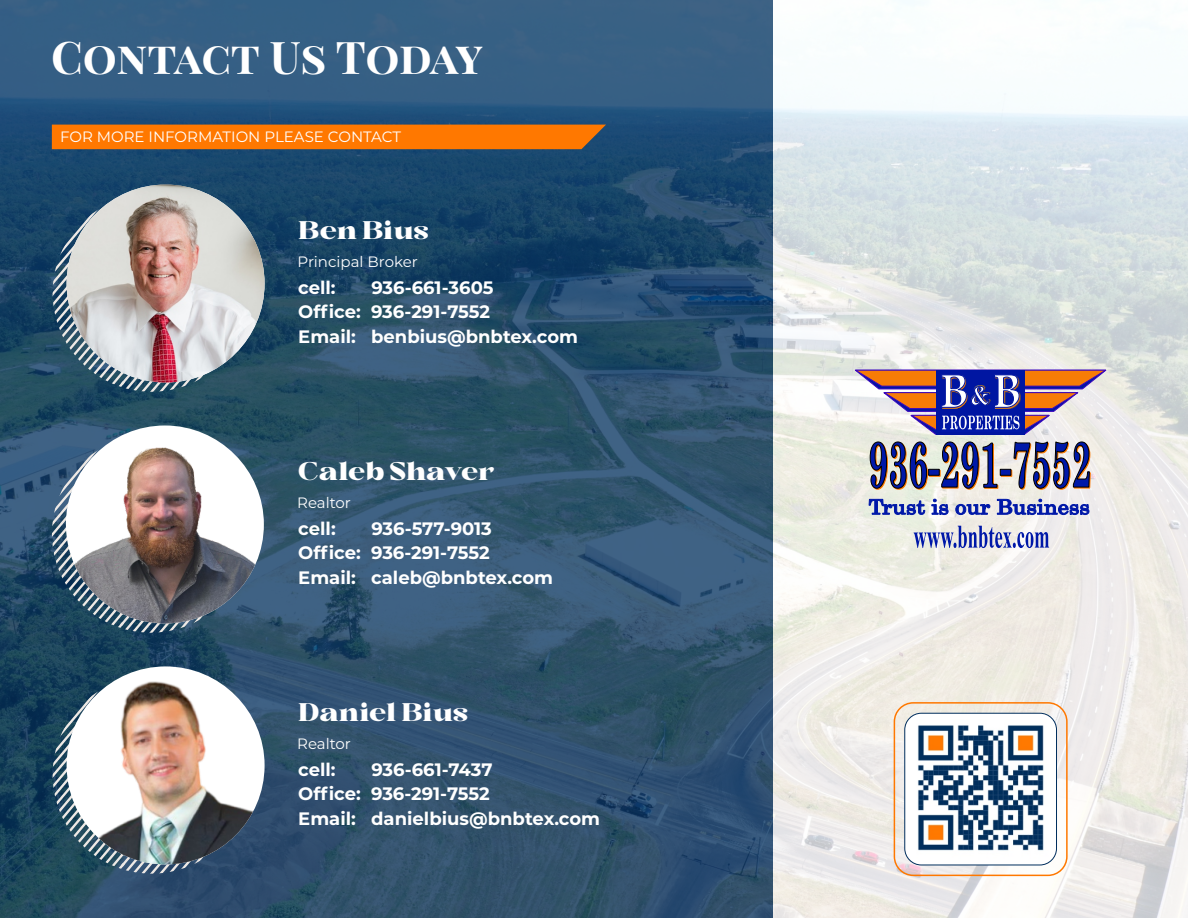
<style>
.page{position:relative;width:1188px;height:918px;background:#fff}
.page>*{position:absolute;margin:0;border:0;box-sizing:border-box;transform-origin:0 0}
.t1{font:700 45px "Playfair Display SC";letter-spacing:-.01em;color:#fff}
.t2{font:900 25.5px "British Classical Demo";color:#fff}
.t3{font:700 18px/24.8px "Montserrat";color:#fff}
.t4{font:15px "Montserrat";color:#fff}
</style>
<div class="page">
<img style="left:0;top:0;width:1188px;height:918px">
<div style="left:894px;top:702px;width:174px;height:174px;border:2px solid #ff7800;border-radius:19px"></div>
<div style="left:905px;top:713px;width:152px;height:152px;background:#fff;border-radius:17px"></div>
<img style="left:909px;top:725px;width:135px;height:134px">
<div style="left:904px;top:713px;width:153px;height:152px;border:1px solid #002e5d;border-radius:17px"></div>
<svg style="left:53px;top:194px;width:198px;height:199px"></svg>
<img style="left:67px;top:185px;width:198px;height:198px;border-radius:99px">
<div style="left:52px;top:125px;width:554px;height:24px;background:#ff7800"></div>
<svg style="left:53px;top:676px;width:198px;height:199px"></svg>
<img style="left:67px;top:677px;width:198px;height:187px">
<svg style="left:52px;top:435px;width:198px;height:199px"></svg>
<div style="left:66px;top:425px;width:198px;height:198px;background:#fff;border-radius:99px"></div>
<img style="left:66px;top:440px;width:198px;height:183px">
<div style="left:929px;top:470px;width:11px;height:7px;border:1px solid #ff7900"></div>
<div style="left:1001px;top:470px;width:11px;height:7px;border:1px solid #ff7900"></div>
<svg style="left:870px;top:442px;width:58px;height:48px"></svg>
<div style="left:929px;top:469px;width:10px;height:6px;background:#0018a8"></div>
<div style="left:928px;top:469px;width:11px;height:6px;border:1px solid #000"></div>
<svg style="left:941px;top:442px;width:57px;height:48px"></svg>
<div style="left:1000px;top:469px;width:11px;height:6px;background:#0018a8"></div>
<div style="left:1000px;top:469px;width:11px;height:6px;border:1px solid #000"></div>
<svg style="left:1014px;top:442px;width:77px;height:48px"></svg>
<svg style="left:914px;top:526px;width:135px;height:22px"></svg>
<svg style="left:855px;top:370px;width:252px;height:65px"></svg>
<svg style="left:869px;top:499px;width:56px;height:16px"></svg>
<svg style="left:932px;top:499px;width:16px;height:16px"></svg>
<svg style="left:956px;top:504px;width:34px;height:11px"></svg>
<svg style="left:997px;top:499px;width:92px;height:16px"></svg>
<h1 class="t1" style="left:51px;top:25px;width:433px">Contact Us Today</h1>
<p class="t4" style="left:60px;top:128px;width:343px">FOR MORE INFORMATION PLEASE CONTACT</p>
<h2 class="t2" style="left:298px;top:220px;width:132px">Ben Bius</h2>
<p class="t4" style="left:298px;top:253px;width:122px">Principal Broker</p>
<p class="t3" style="left:298px;top:275px;width:39px">cell:</p>
<p class="t3" style="left:298px;top:275px;width:281px;text-indent:73px">936-661-3605<br>Office: 936-291-7552<br>Email: benbius@bnbtex.com</p>
<h2 class="t2" style="left:298px;top:461px;width:198px">Caleb Shaver</h2>
<p class="t4" style="left:297px;top:494px;width:55px">Realtor</p>
<p class="t3" style="left:298px;top:516px;width:39px">cell:</p>
<p class="t3" style="left:298px;top:516px;width:256px;text-indent:73px">936-577-9013<br>Office: 936-291-7552<br>Email: caleb@bnbtex.com</p>
<h2 class="t2" style="left:298px;top:701px;width:171px">Daniel Bius</h2>
<p class="t4" style="left:297px;top:735px;width:55px">Realtor</p>
<p class="t3" style="left:298px;top:757px;width:39px">cell:</p>
<p class="t3" style="left:298px;top:757px;width:303px;text-indent:73px">936-661-7437<br>Office: 936-291-7552<br>Email: danielbius@bnbtex.com</p>
</div>
